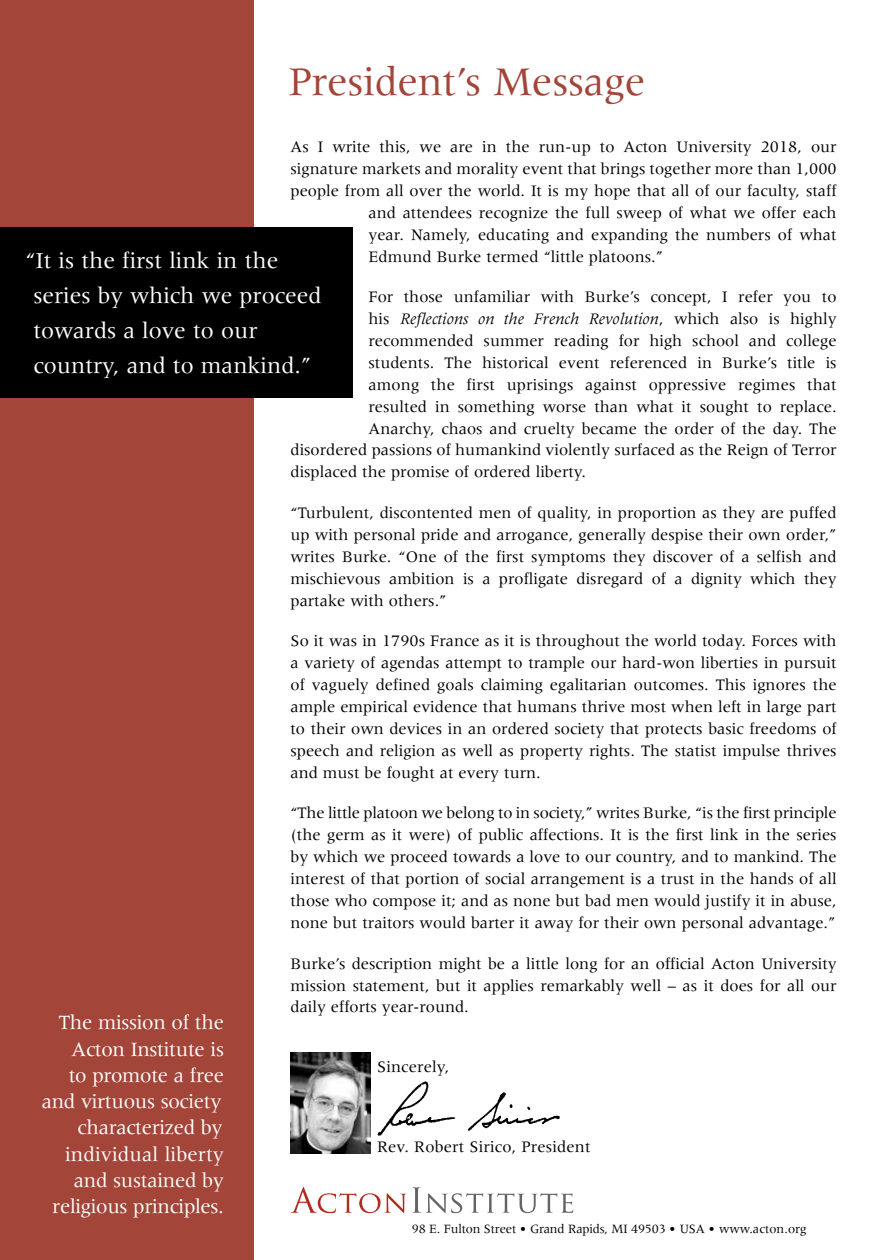
<style>
.page{position:relative;width:882px;height:1260px;background:#fff}
.page>*{position:absolute;margin:0;border:0;box-sizing:border-box;transform-origin:0 0}
.t1{font:42px "Meridien";letter-spacing:-.005em;color:#a34539}
.t2{font:23.62px/35px "Meridien";color:#fff}
.t3{font:21px/26.2px "Meridien";letter-spacing:-.015em;color:#fff;text-align:right}
.t4{font:16.62px/21.9px "Meridien";color:#000;text-align:justify}
.t5{font:italic 16.62px "Meridien";color:#000}
.t6{font:13.12px "Meridien";letter-spacing:-.015em;color:#000}
.s1{font-style:normal}
</style>
<div class="page">
<div style="left:0;top:0;width:254px;height:1260px;background:#a34539"></div>
<div style="left:0;top:228px;width:353px;height:170px;background:#000"></div>
<img style="left:291px;top:1053px;width:79px;height:100px">
<img style="left:377px;top:1081px;width:183px;height:55px">
<div style="left:519px;top:1225px;width:8px;height:8px;border:4px solid #fff;border-radius:50%"></div>
<div style="left:669px;top:1225px;width:7px;height:8px;border:4px solid #fff;border-radius:50%"></div>
<div style="left:708px;top:1225px;width:8px;height:8px;border:4px solid #fff;border-radius:50%"></div>
<svg style="left:291px;top:1187px;width:115px;height:26px"></svg>
<svg style="left:413px;top:1187px;width:160px;height:26px"></svg>
<h1 class="t1" style="left:289px;top:59px;width:358px">President’s Message</h1>
<p class="t4" style="left:291px;top:136px;width:548px">As I write this, we are in the run-up to Acton University 2018, our</p>
<p class="t4" style="left:291px;top:158px;width:548px">signature markets and morality event that brings together more than 1,000</p>
<p class="t4" style="left:291px;top:180px;width:548px">people from all over the world. It is my hope that all of our faculty, staff</p>
<p class="t4" style="left:369px;top:201px;width:470px">and attendees recognize the full sweep of what we offer each</p>
<p class="t4" style="left:369px;top:223px;width:470px">year. Namely, educating and expanding the numbers of what</p>
<p class="t4" style="left:369px;top:245px;width:296px">Edmund Burke termed “little platoons.”</p>
<p class="t4" style="left:369px;top:286px;width:470px">For those unfamiliar with Burke’s concept, I refer you to</p>
<p class="t5" style="left:369px;top:310px;width:470px"><span class="s1">his</span> Reflections on the French Revolution<span class="s1">, which also is highly</span></p>
<p class="t4" style="left:369px;top:330px;width:470px">recommended summer reading for high school and college</p>
<p class="t4" style="left:369px;top:352px;width:470px">students. The historical event referenced in Burke’s title is</p>
<p class="t4" style="left:369px;top:373px;width:470px">among the first uprisings against oppressive regimes that</p>
<p class="t4" style="left:369px;top:395px;width:470px">resulted in something worse than what it sought to replace.</p>
<p class="t4" style="left:369px;top:417px;width:470px">Anarchy, chaos and cruelty became the order of the day. The</p>
<p class="t4" style="left:291px;top:439px;width:548px">disordered passions of humankind violently surfaced as the Reign of Terror</p>
<p class="t4" style="left:291px;top:461px;width:297px">displaced the promise of ordered liberty.</p>
<p class="t4" style="left:291px;top:502px;width:548px">“Turbulent, discontented men of quality, in proportion as they are puffed up with personal pride and arrogance, generally despise their own order,” writes Burke. “One of the first symptoms they discover of a selfish and mischievous ambition is a profligate disregard of a dignity which they partake with others.”</p>
<p class="t4" style="left:291px;top:630px;width:548px">So it was in 1790s France as it is throughout the world today. Forces with a variety of agendas attempt to trample our hard-won liberties in pursuit of vaguely defined goals claiming egalitarian outcomes. This ignores the ample empirical evidence that humans thrive most when left in large part to their own devices in an ordered society that protects basic freedoms of speech and religion as well as property rights. The statist impulse thrives and must be fought at every turn.</p>
<p class="t4" style="left:291px;top:802px;width:548px">“The little platoon we belong to in society,” writes Burke, “is the first principle (the germ as it were) of public affections. It is the first link in the series by which we proceed towards a love to our country, and to mankind. The interest of that portion of social arrangement is a trust in the hands of all those who compose it; and as none but bad men would justify it in abuse, none but traitors would barter it away for their own personal advantage.”</p>
<p class="t4" style="left:291px;top:952px;width:548px">Burke’s description might be a little long for an official Acton University mission statement, but it applies remarkably well – as it does for all our daily efforts year-round.</p>
<h2 class="t2" style="left:33px;top:243px;width:290px;text-indent:-8px">“It is the first link in the series by which we proceed towards a love to our country, and to mankind.”</h2>
<p class="t3" style="left:42px;top:1009px;width:184px">The mission of the<br>Acton Institute is<br>to promote a free and virtuous society characterized by individual liberty and sustained by religious principles.</p>
<p class="t4" style="left:377px;top:1056px;width:74px">Sincerely,</p>
<p class="t4" style="left:377px;top:1136px;width:215px">Rev. Robert Sirico, President</p>
<p class="t6" style="left:412px;top:1222px;width:396px">98 E. Fulton Street • Grand Rapids, MI 49503 • USA • www.acton.org</p>
</div>
